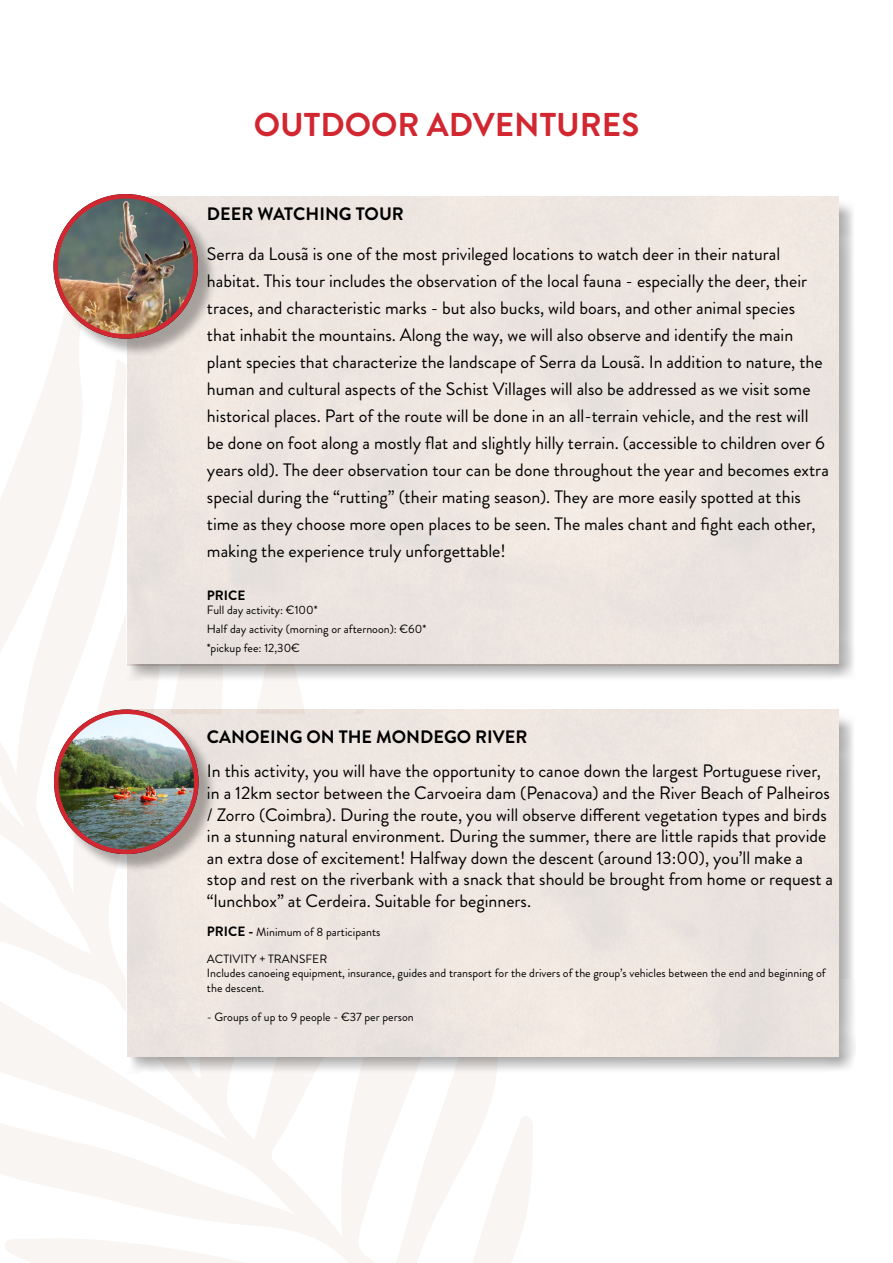
<style>
.page{position:relative;width:893px;height:1263px;background:#fff}
.page>*{position:absolute;margin:0;border:0;box-sizing:border-box;transform-origin:0 0}
.t1{font:700 33px "Brandon Grotesque";color:#d22630}
.t2{font:18px/27px "Brandon Grotesque";color:#000}
.t3{font:700 18px "Brandon Grotesque";color:#000}
.t4{font:700 13.5px "Brandon Grotesque";color:#000}
.t5{font:12px/18.6px "Brandon Grotesque";color:#000}
.s1{font-weight:700;font-size:13.5px}
</style>
<div class="page">
<svg style="left:0;top:247px;width:533px;height:1016px"></svg>
<div style="left:126px;top:201px;width:729px;height:480px;background:#000;opacity:.31"></div>
<div style="left:128px;top:196px;width:711px;height:469px;background:#ede5df"></div>
<div style="left:56px;top:196px;width:161px;height:161px;background:#000;opacity:.31"></div>
<svg style="left:53px;top:194px;width:145px;height:145px"></svg>
<img style="left:56px;top:196px;width:140px;height:140px;border-radius:70px">
<div style="left:53px;top:194px;width:145px;height:145px;border:4px solid #d22630;border-radius:50%"></div>
<div style="left:126px;top:714px;width:729px;height:359px;background:#000;opacity:.31"></div>
<div style="left:128px;top:709px;width:711px;height:348px;background:#eee5e0"></div>
<div style="left:57px;top:712px;width:160px;height:161px;background:#000;opacity:.31"></div>
<svg style="left:54px;top:709px;width:145px;height:145px"></svg>
<img style="left:56px;top:712px;width:140px;height:140px;border-radius:70px">
<div style="left:54px;top:709px;width:145px;height:145px;border:4px solid #d22630;border-radius:50%"></div>
<h1 class="t1" style="left:254px;top:101px;width:387px">OUTDOOR ADVENTURES</h1>
<p class="t3" style="left:207px;top:201px;width:198px">DEER WATCHING TOUR</p>
<p class="t2" style="left:207px;top:240px;width:623px">Serra da Lousã is one of the most privileged locations to watch deer in their natural habitat. This tour includes the observation of the local fauna - especially the deer, their traces, and characteristic marks - but also bucks, wild boars, and other animal species<br>that inhabit the mountains. Along the way, we will also observe and identify the main plant species that characterize the landscape of Serra da Lousã. In addition to nature, the human and cultural aspects of the Schist Villages will also be addressed as we visit some historical places. Part of the route will be done in an all-terrain vehicle, and the rest will be done on foot along a mostly flat and slightly hilly terrain. (accessible to children over 6 years old). The deer observation tour can be done throughout the year and becomes extra special during the “rutting” (their mating season). They are more easily spotted at this time as they choose more open places to be seen. The males chant and fight each other, making the experience truly unforgettable!</p>
<p class="t4" style="left:207px;top:586px;width:40px">PRICE</p>
<p class="t5" style="left:207px;top:601px;width:221px">Full day activity: €100*<br>Half day activity (morning or afternoon): €60* *pickup fee: 12,30€</p>
<p class="t3" style="left:207px;top:724px;width:322px">CANOEING ON THE MONDEGO RIVER</p>
<p class="t2" style="left:207px;top:761px;width:628px;line-height:21.6px">In this activity, you will have the opportunity to canoe down the largest Portuguese river, in a 12km sector between the Carvoeira dam (Penacova) and the River Beach of Palheiros / Zorro (Coimbra). During the route, you will observe different vegetation types and birds in a stunning natural environment. During the summer, there are little rapids that provide an extra dose of excitement! Halfway down the descent (around 13:00), you’ll make a stop and rest on the riverbank with a snack that should be brought from home or request a “lunchbox” at Cerdeira. Suitable for beginners.</p>
<p class="t5" style="left:207px;top:923px;width:175px"><span class="s1">PRICE -</span> Minimum of 8 participants</p>
<p class="t5" style="left:207px;top:952px;width:620px;line-height:14.4px">ACTIVITY + TRANSFER<br>Includes canoeing equipment, insurance, guides and transport for the drivers of the group’s vehicles between the end and beginning of the descent.</p>
<p class="t5" style="left:207px;top:1007px;width:208px">- Groups of up to 9 people - €37 per person</p>
</div>
